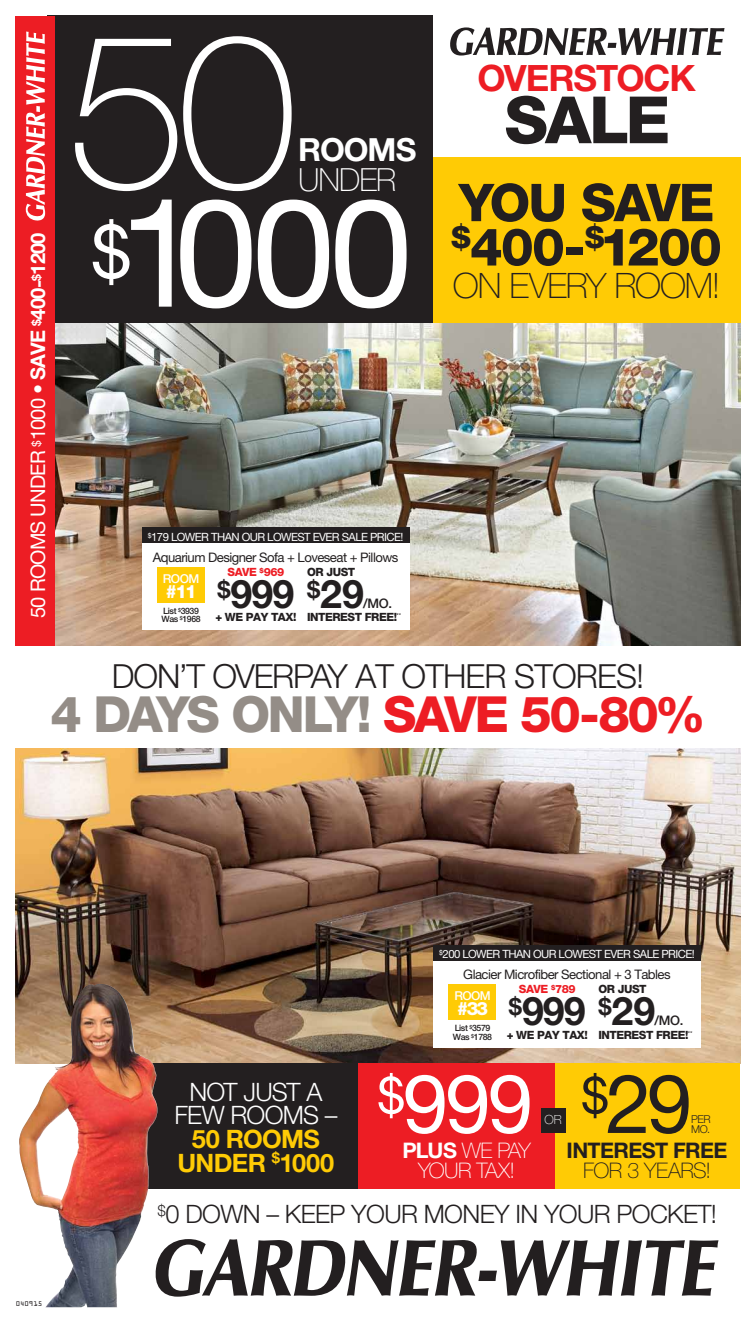
<style>
.page{position:relative;width:756px;height:1323px;background:#fff}
.page>*{position:absolute;margin:0;border:0;box-sizing:border-box;transform-origin:0 0}
.t1{font:800 65.19px "Helvetica Neue";color:#231f20}
.t2{font:800 52.15px/44.4px "Helvetica Neue";letter-spacing:-.035em;color:#231f20}
.t3{font:800 49.88px "Helvetica Neue";letter-spacing:-.05em;color:#948d87}
.t4{font:700 39.38px "Helvetica Neue";letter-spacing:-.025em;color:#231f20}
.t5{font:700 36.4px "Helvetica Neue";letter-spacing:-.03em;color:#ed1d24}
.t6{font:100 35.09px "Helvetica Neue";letter-spacing:-.035em;color:#231f20}
.t7{font:300 33.25px "Helvetica Neue";letter-spacing:-.025em;color:#231f20}
.t8{font:700 31.94px "Helvetica Neue";letter-spacing:-.035em;color:#fff}
.t9{font:100 31.94px "Helvetica Neue";letter-spacing:-.03em;color:#fff}
.t10{font:300 25.38px "Helvetica Neue";letter-spacing:-.025em;color:#231f20}
.t11{font:300 25.38px/23.6px "Helvetica Neue";letter-spacing:-.035em;color:#fff;text-align:center}
.t12{font:700 25.38px/23.6px "Helvetica Neue";letter-spacing:-.025em;color:#ffcb05;text-align:center}
.t13{font:100 21.53px/20.2px "Helvetica Neue";letter-spacing:-.05em;color:#fff;text-align:center}
.t14{font:700 21.53px "Helvetica Neue";letter-spacing:-.025em;color:#231f20}
.t15{font:100 21.53px "Helvetica Neue";letter-spacing:-.025em;color:#231f20}
.t16{font:20.12px "Helvetica Neue";letter-spacing:-.04em;color:#fff}
.t17{font:800 18.38px "Helvetica Neue";color:#fff}
.t18{font:13.12px "Helvetica Neue";letter-spacing:-.04em;color:#231f20}
.t19{font:500 13.12px "Helvetica Neue";color:#231f20}
.t20{font:100 12.6px "Helvetica Neue";color:#fff}
.t21{font:500 12.25px "Helvetica Neue";letter-spacing:-.05em;color:#fff}
.t22{font:11.38px "Helvetica Neue";letter-spacing:-.05em;color:#fff}
.t23{font:800 11.38px "Helvetica Neue";letter-spacing:-.04em;color:#231f20}
.t24{font:800 11.38px "Helvetica Neue";letter-spacing:-.04em;color:#ed1d24}
.t25{font:300 10.85px/10.2px "Helvetica Neue";color:#231f20}
.t26{font:500 8.75px/8.8px "Helvetica Neue";letter-spacing:-.05em;color:#231f20}
.t27{font:6.12px "OCRA Alternate";color:#231f20}
.s1{font-weight:700}
.s2{color:#ed1d24}
</style>
<div class="page">
<img style="left:55px;top:323px;width:685px;height:323px">
<img style="left:16px;top:748px;width:724px;height:315px">
<div style="left:47px;top:16px;width:386px;height:307px;background:#231f20"></div>
<svg style="left:75px;top:39px;width:102px;height:152px"></svg>
<svg style="left:183px;top:36px;width:109px;height:155px"></svg>
<svg style="left:93px;top:200px;width:79px;height:107px"></svg>
<svg style="left:180px;top:200px;width:72px;height:108px"></svg>
<svg style="left:258px;top:200px;width:71px;height:108px"></svg>
<svg style="left:335px;top:200px;width:72px;height:108px"></svg>
<div style="left:433px;top:158px;width:307px;height:165px;background:#ffcb05"></div>
<svg style="left:450px;top:27px;width:275px;height:29px"></svg>
<div style="left:16px;top:16px;width:39px;height:630px;background:#ed1d24"></div>
<svg style="left:26px;top:31px;width:19px;height:190px"></svg>
<div style="left:337px;top:1063px;width:219px;height:126px;background:#ed1d24"></div>
<div style="left:556px;top:1063px;width:184px;height:126px;background:#ffcb05"></div>
<svg style="left:378px;top:1073px;width:152px;height:61px"></svg>
<svg style="left:582px;top:1073px;width:107px;height:61px"></svg>
<div style="left:541px;top:1108px;width:25px;height:25px;background:#231f20"></div>
<svg style="left:156px;top:1239px;width:563px;height:58px"></svg>
<div style="left:142px;top:543px;width:268px;height:87px;background:#fff"></div>
<div style="left:433px;top:961px;width:268px;height:86px;background:#fff"></div>
<div style="left:158px;top:567px;width:47px;height:35px;background:#ffcb05"></div>
<div style="left:449px;top:984px;width:47px;height:36px;background:#ffcb05"></div>
<div style="left:142px;top:528px;width:268px;height:15px;background:#231f20"></div>
<div style="left:433px;top:945px;width:268px;height:16px;background:#231f20"></div>
<svg style="left:106px;top:1063px;width:252px;height:126px;background:#452725"></svg>
<img style="left:19px;top:984px;width:80px;height:298px">
<h3 class="t16" style="left:26px;top:618px;width:387px;rotate:-90deg">50 ROOMS UNDER <sup>$</sup>1000 • <span class="s1">SAVE</span> <sup>$</sup><span class="s1">400-</span><sup>$</sup><span class="s1">1200</span></h3>
<h3 class="t8" style="left:298px;top:130px;width:120px">ROOMS</h3>
<h3 class="t9" style="left:298px;top:162px;width:100px">UNDER</h3>
<h3 class="t5" style="left:478px;top:55px;width:220px">OVERSTOCK</h3>
<h1 class="t1" style="left:504px;top:81px;width:167px">SALE</h1>
<h2 class="t2" style="left:452px;top:180px;width:272px">YOU SAVE <sup>$</sup>400-<sup>$</sup>1200</h2>
<h3 class="t6" style="left:453px;top:266px;width:269px">ON EVERY ROOM!</h3>
<p class="t22" style="left:148px;top:530px;width:257px"><sup>$</sup>179 LOWER THAN OUR LOWEST EVER SALE PRICE!</p>
<p class="t18" style="left:153px;top:550px;width:247px">Aquarium Designer Sofa + Loveseat + Pillows</p>
<p class="t21" style="left:163px;top:571px;width:38px">ROOM</p>
<h3 class="t17" style="left:166px;top:581px;width:33px">#11</h3>
<p class="t26" style="left:162px;top:606px;width:41px">List <sup>$</sup>3939<br>Was <sup>$</sup>1968</p>
<p class="t24" style="left:228px;top:565px;width:58px">SAVE <sup>$</sup>969</p>
<h3 class="t4" style="left:218px;top:570px;width:148px"><sup>$</sup>999 <sup>$</sup>29</h3>
<p class="t23" style="left:215px;top:610px;width:83px">+ WE PAY TAX!</p>
<p class="t23" style="left:307px;top:565px;width:50px">OR JUST</p>
<p class="t19" style="left:363px;top:596px;width:30px">/MO.</p>
<p class="t23" style="left:307px;top:610px;width:95px">INTEREST FREE!<sup>**</sup></p>
<h3 class="t7" style="left:112px;top:656px;width:534px">DON’T OVERPAY AT OTHER STORES!</h3>
<h3 class="t3" style="left:50px;top:685px;width:657px">4 DAYS ONLY! <span class="s2">SAVE 50-80%</span></h3>
<p class="t22" style="left:439px;top:947px;width:257px"><sup>$</sup>200 LOWER THAN OUR LOWEST EVER SALE PRICE!</p>
<p class="t18" style="left:463px;top:967px;width:209px">Glacier Microfiber Sectional + 3 Tables</p>
<h3 class="t11" style="left:174px;top:1079px;width:165px">NOT JUST A<br>FEW ROOMS –</h3>
<h3 class="t12" style="left:177px;top:1127px;width:158px">50 ROOMS<br>UNDER <sup>$</sup>1000</h3>
<p class="t21" style="left:454px;top:989px;width:38px">ROOM</p>
<h3 class="t17" style="left:457px;top:998px;width:33px">#33</h3>
<p class="t26" style="left:453px;top:1023px;width:41px">List <sup>$</sup>3579<br>Was <sup>$</sup>1788</p>
<p class="t24" style="left:519px;top:982px;width:58px">SAVE <sup>$</sup>789</p>
<h3 class="t4" style="left:509px;top:987px;width:148px"><sup>$</sup>999 <sup>$</sup>29</h3>
<p class="t23" style="left:507px;top:1028px;width:83px">+ WE PAY TAX!</p>
<p class="t23" style="left:598px;top:982px;width:50px">OR JUST</p>
<p class="t19" style="left:654px;top:1013px;width:30px">/MO.</p>
<p class="t23" style="left:598px;top:1028px;width:95px">INTEREST FREE!<sup>**</sup></p>
<p class="t20" style="left:544px;top:1113px;width:19px">OR</p>
<p class="t25" style="left:691px;top:1114px;width:21px">PER<br>MO.</p>
<h3 class="t13" style="left:402px;top:1140px;width:130px"><span class="s1">PLUS</span> WE PAY<br>YOUR TAX!</h3>
<h3 class="t14" style="left:567px;top:1137px;width:162px">INTEREST FREE</h3>
<h3 class="t15" style="left:583px;top:1158px;width:129px">FOR 3 YEARS!</h3>
<p class="t27" style="left:16px;top:1301px;width:28px">040915</p>
<h3 class="t10" style="left:158px;top:1198px;width:561px"><sup>$</sup>0 DOWN – KEEP YOUR MONEY IN YOUR POCKET!</h3>
</div>
